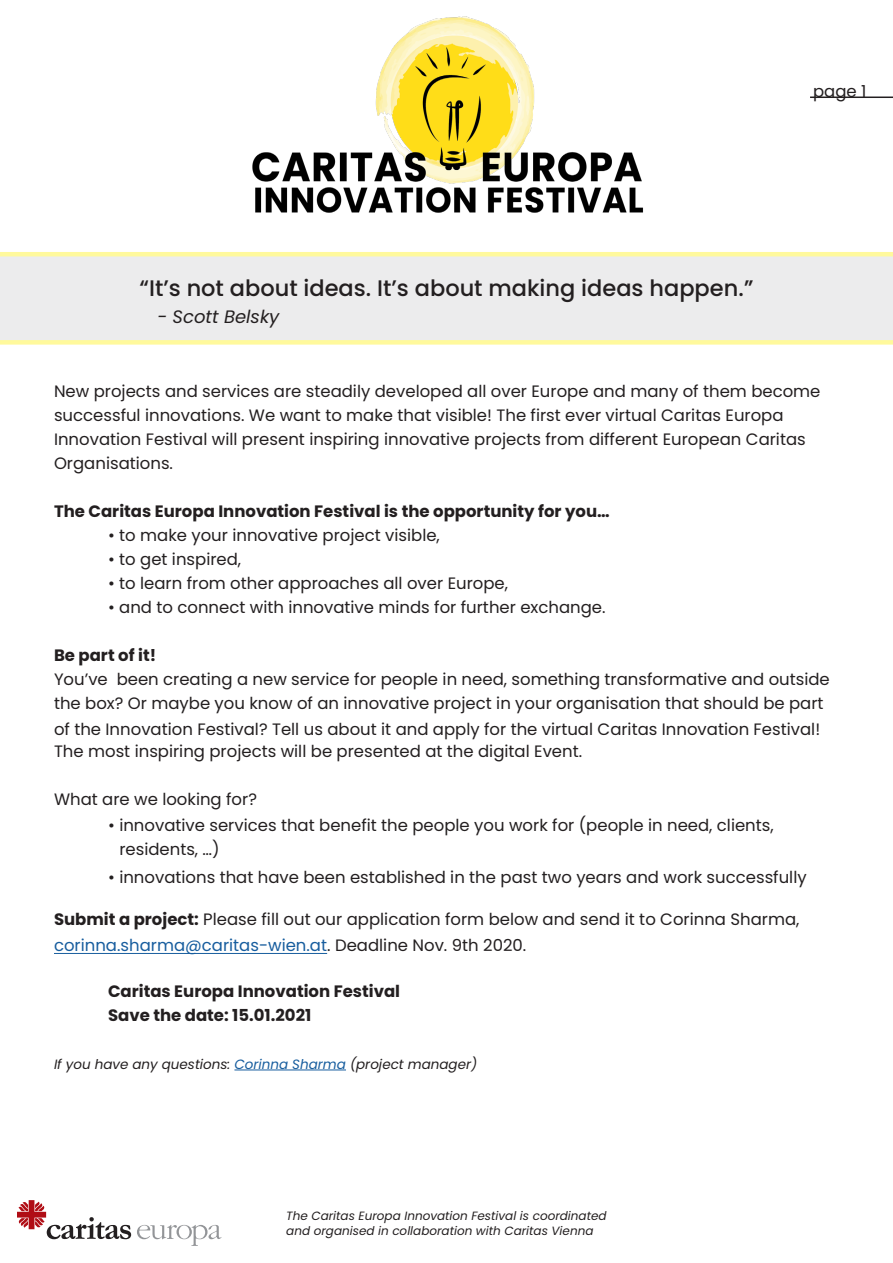
<style>
.page{position:relative;width:893px;height:1263px;background:#fff}
.page>*{position:absolute;margin:0;border:0;box-sizing:border-box;transform-origin:0 0}
.t1{font:500 22.5px "Poppins";color:#231f20}
.t2{font:italic 18px "Poppins";color:#231f20}
.t3{font:16.5px/24px "Poppins";color:#231f20}
.t4{font:700 16.5px/24px "Poppins";color:#231f20}
.t5{font:italic 13.5px "Poppins";color:#231f20}
.t6{font:italic 12px/14.4px "Poppins";color:#231f20}
.s1{font-weight:700}
.s2{color:#175d9e}
</style>
<div class="page">
<img style="left:252px;top:16px;width:392px;height:197px">
<hr style="left:810px;top:97px;width:83px;height:1px;background:#231f20">
<svg style="left:17px;top:1200px;width:114px;height:39px"></svg>
<svg style="left:137px;top:1225px;width:84px;height:21px"></svg>
<svg style="left:0;top:252px;width:893px;height:93px;background:#edede5"></svg>
<hr style="left:234px;top:1069px;width:112px;height:1px;background:#175d9e">
<hr style="left:54px;top:953px;width:273px;height:1px;background:#175d9e">
<p class="t3" style="left:813px;top:79px;width:55px">page 1</p>
<h1 class="t1" style="left:139px;top:275px;width:615px">“It’s not about ideas. It’s about making ideas happen.”</h1>
<p class="t2" style="left:157px;top:306px;width:124px">- Scott Belsky</p>
<p class="t3" style="left:54px;top:379px;width:768px">New projects and services are steadily developed all over Europe and many of them become successful innovations. We want to make that visible! The first ever virtual Caritas Europa Innovation Festival will present inspiring innovative projects from different European Caritas Organisations.</p>
<p class="t4" style="left:54px;top:499px;width:557px">The Caritas Europa Innovation Festival is the opportunity for you…</p>
<p class="t3" style="left:108px;top:523px;width:333px">• to make your innovative project visible,</p>
<p class="t3" style="left:108px;top:547px;width:135px">• to get inspired,</p>
<p class="t3" style="left:108px;top:571px;width:402px">• to learn from other approaches all over Europe,</p>
<p class="t3" style="left:108px;top:595px;width:499px">• and to connect with innovative minds for further exchange.</p>
<p class="t4" style="left:54px;top:643px;width:104px">Be part of it!</p>
<p class="t3" style="left:54px;top:667px;width:777px">You’ve been creating a new service for people in need, something transformative and outside the box? Or maybe you know of an innovative project in your organisation that should be part</p>
<p class="t3" style="left:54px;top:718px;width:768px;line-height:21.6px">of the Innovation Festival? Tell us about it and apply for the virtual Caritas Innovation Festival!<br>The most inspiring projects will be presented at the digital Event.</p>
<p class="t3" style="left:54px;top:787px;width:204px">What are we looking for?</p>
<p class="t3" style="left:119px;top:813px;width:656px;text-indent:-11px">• innovative services that benefit the people you work for (people in need, clients, residents, …)</p>
<p class="t3" style="left:108px;top:865px;width:700px">• innovations that have been established in the past two years and work successfully</p>
<p class="t3" style="left:54px;top:906px;width:747px;line-height:26.4px"><span class="s1">Submit a project:</span> Please fill out our application form below and send it to Corinna Sharma, <span class="s2">corinna.sharma@caritas-wien.at</span>. Deadline Nov. 9th 2020.</p>
<p class="t4" style="left:108px;top:979px;width:294px">Caritas Europa Innovation Festival<br>Save the date: 15.01.2021</p>
<p class="t5" style="left:54px;top:1056px;width:425px">If you have any questions: <span class="s2">Corinna Sharma</span> (project manager)</p>
<p class="t6" style="left:286px;top:1209px;width:322px">The Caritas Europa Innovation Festival is coordinated and organised in collaboration with Caritas Vienna</p>
</div>
